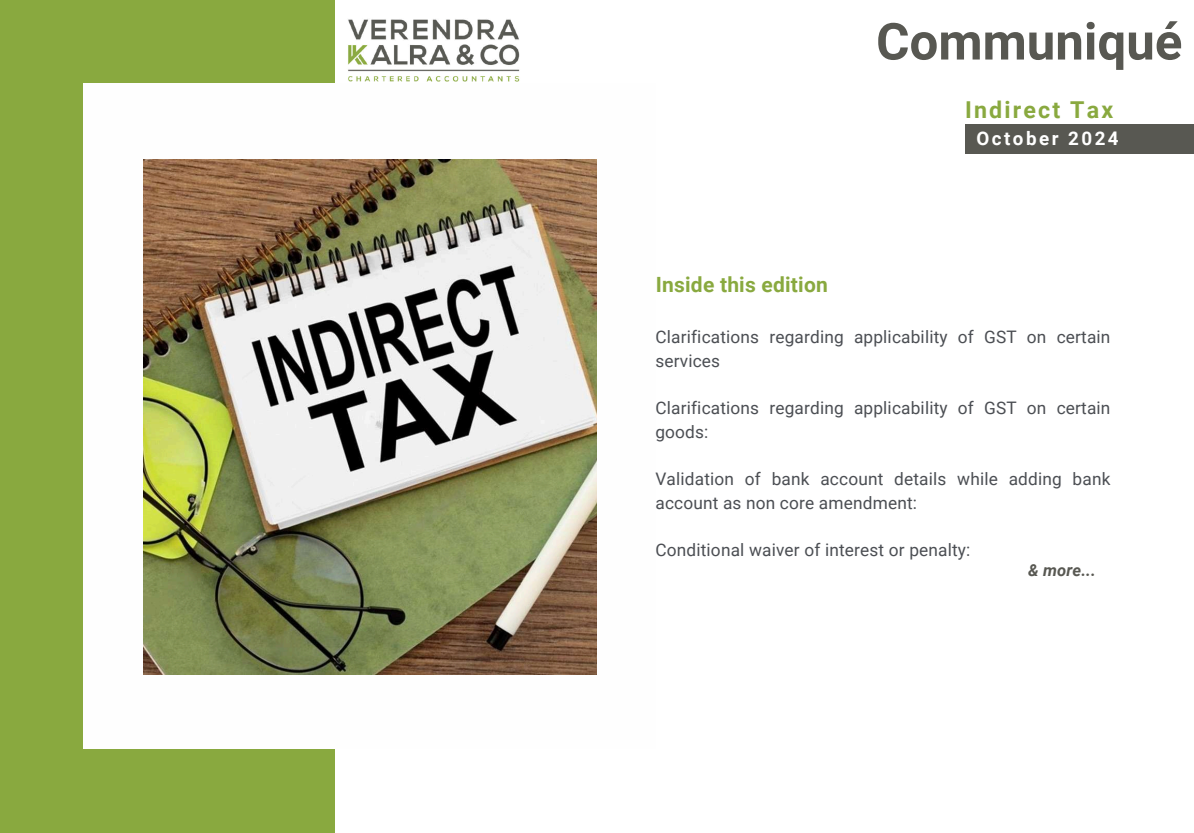
<style>
.page{position:relative;width:1194px;height:833px;background:#fff}
.page>*{position:absolute;margin:0;border:0;box-sizing:border-box;transform-origin:0 0}
.t1{font:700 51px "Roboto";color:#585852}
.t2{font:700 23.25px "Roboto";letter-spacing:.09em;color:#89a93f}
.t3{font:700 21px "Roboto";letter-spacing:.01em;color:#89a93f}
.t4{font:700 18.75px "Roboto";letter-spacing:.135em;color:#fff}
.t5{font:17.25px/23.6px "Roboto";letter-spacing:.01em;color:#4b4e53}
.t6{font:italic 700 16.5px "Roboto";color:#585852}
</style>
<div class="page">
<div style="left:0;top:0;width:334px;height:832px;background:#89a93f"></div>
<img style="left:348px;top:19px;width:172px;height:63px">
<div style="left:83px;top:83px;width:572px;height:666px;background:#fefefe"></div>
<div style="left:965px;top:124px;width:228px;height:30px;background:#585852"></div>
<img style="left:143px;top:159px;width:453px;height:516px">
<h1 class="t1" style="left:875px;top:12px;width:308px">Communiqué</h1>
<h2 class="t2" style="left:965px;top:96px;width:149px">Indirect Tax</h2>
<p class="t4" style="left:976px;top:128px;width:144px">October 2024</p>
<p class="t3" style="left:655px;top:272px;width:173px">Inside this edition</p>
<p class="t5" style="left:655px;top:325px;width:456px">Clarifications regarding applicability of GST on certain services</p>
<p class="t5" style="left:655px;top:396px;width:456px">Clarifications regarding applicability of GST on certain goods:</p>
<p class="t5" style="left:655px;top:467px;width:456px">Validation of bank account details while adding bank account as non core amendment:</p>
<p class="t5" style="left:655px;top:538px;width:316px">Conditional waiver of interest or penalty:</p>
<p class="t6" style="left:1027px;top:560px;width:69px">&amp; more...</p>
</div>
